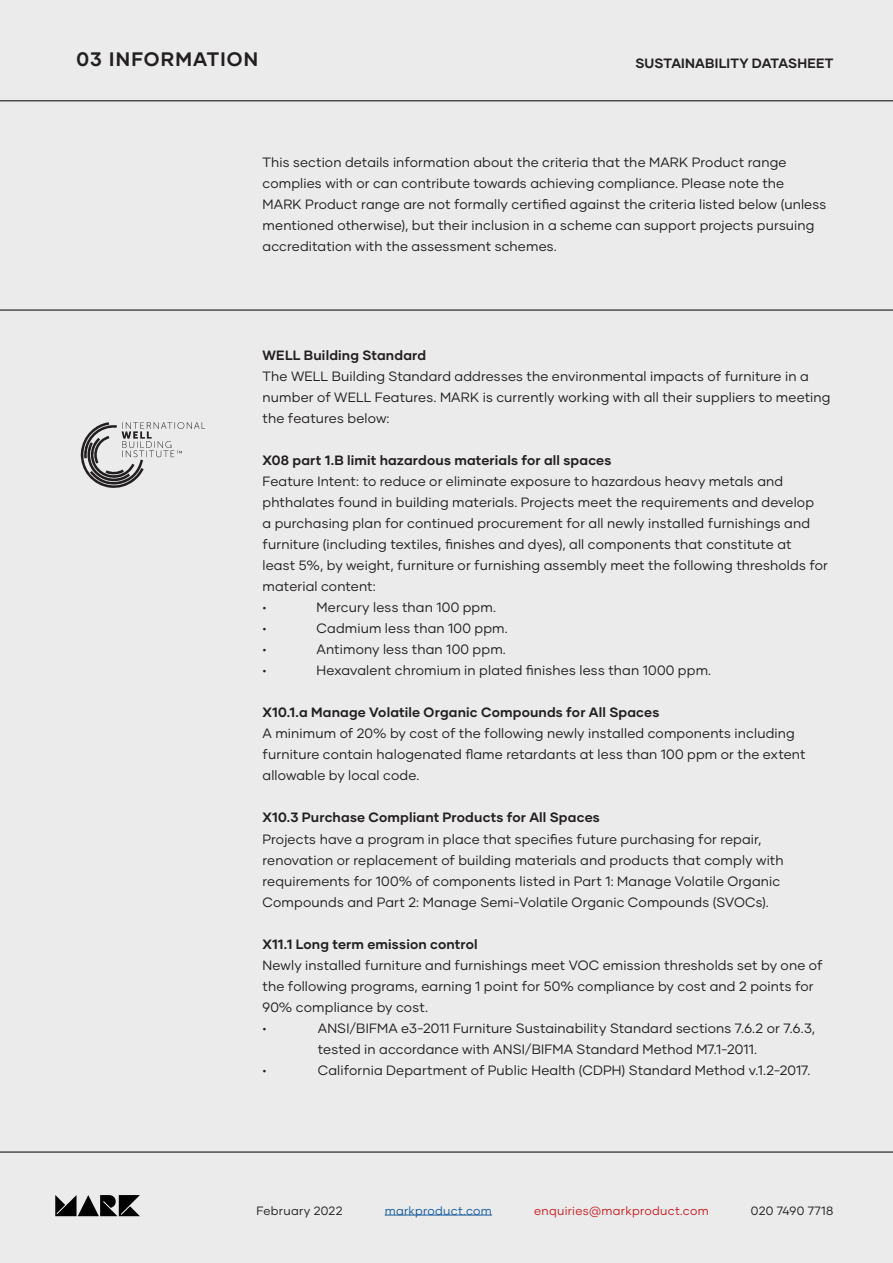
<style>
.page{position:relative;width:893px;height:1263px;background:#ebebeb}
.page>*{position:absolute;margin:0;border:0;box-sizing:border-box;transform-origin:0 0}
.t1{font:700 19.5px "Gilmer";letter-spacing:.06em;color:#231f20}
.t2{font:13.5px/21px "Gilmer";letter-spacing:.01em;color:#231f20}
.t3{font:700 13.5px "Gilmer";letter-spacing:.01em;color:#231f20}
.t4{font:12px "Gilmer";letter-spacing:.025em;color:#c62026}
.t5{font:12px "Gilmer";letter-spacing:.025em;color:#231f20}
.t6{font:12px "Gilmer";letter-spacing:.025em;color:#175d9e}
</style>
<div class="page">
<hr style="left:385px;top:1215px;width:107px;height:1px;background:#175d9e">
<svg style="left:55px;top:1195px;width:85px;height:21px;background:#555"></svg>
<hr style="left:0;top:1152px;width:893px;height:1px;background:#000">
<hr style="left:0;top:100px;width:893px;height:1px;background:#000">
<svg style="left:80px;top:422px;width:125px;height:66px;background:#c8c7c7"></svg>
<hr style="left:0;top:310px;width:893px;height:1px;background:#000">
<p class="t1" style="left:77px;top:47px;width:183px">03 INFORMATION</p>
<p class="t3" style="left:635px;top:55px;width:200px">SUSTAINABILITY DATASHEET</p>
<p class="t2" style="left:263px;top:152px;width:565px">This section details information about the criteria that the MARK Product range complies with or can contribute towards achieving compliance. Please note the MARK Product range are not formally certified against the criteria listed below (unless mentioned otherwise), but their inclusion in a scheme can support projects pursuing accreditation with the assessment schemes.</p>
<p class="t3" style="left:263px;top:347px;width:165px">WELL Building Standard</p>
<p class="t2" style="left:263px;top:366px;width:569px">The WELL Building Standard addresses the environmental impacts of furniture in a number of WELL Features. MARK is currently working with all their suppliers to meeting the features below:</p>
<p class="t3" style="left:263px;top:452px;width:350px">X08 part 1.B limit hazardous materials for all spaces</p>
<p class="t2" style="left:263px;top:471px;width:567px">Feature Intent: to reduce or eliminate exposure to hazardous heavy metals and phthalates found in building materials. Projects meet the requirements and develop<br>a purchasing plan for continued procurement for all newly installed furnishings and furniture (including textiles, finishes and dyes), all components that constitute at<br>least 5%, by weight, furniture or furnishing assembly meet the following thresholds for material content:</p>
<p class="t2" style="left:263px;top:597px;width:6px">•</p>
<p class="t2" style="left:317px;top:597px;width:181px">Mercury less than 100 ppm.</p>
<p class="t2" style="left:263px;top:618px;width:6px">•</p>
<p class="t2" style="left:317px;top:618px;width:193px">Cadmium less than 100 ppm.</p>
<p class="t2" style="left:263px;top:639px;width:6px">•</p>
<p class="t2" style="left:317px;top:639px;width:191px">Antimony less than 100 ppm.</p>
<p class="t2" style="left:263px;top:660px;width:6px">•</p>
<p class="t2" style="left:317px;top:660px;width:396px">Hexavalent chromium in plated finishes less than 1000 ppm.</p>
<p class="t3" style="left:263px;top:704px;width:398px">X10.1.a Manage Volatile Organic Compounds for All Spaces</p>
<p class="t2" style="left:263px;top:723px;width:544px">A minimum of 20% by cost of the following newly installed components including furniture contain halogenated flame retardants at less than 100 ppm or the extent allowable by local code.</p>
<p class="t3" style="left:263px;top:809px;width:339px">X10.3 Purchase Compliant Products for All Spaces</p>
<p class="t2" style="left:263px;top:828px;width:523px">Projects have a program in place that specifies future purchasing for repair, renovation or replacement of building materials and products that comply with requirements for 100% of components listed in Part 1: Manage Volatile Organic Compounds and Part 2: Manage Semi-Volatile Organic Compounds (SVOCs).</p>
<p class="t3" style="left:263px;top:935px;width:217px">X11.1 Long term emission control</p>
<p class="t2" style="left:263px;top:954px;width:561px">Newly installed furniture and furnishings meet VOC emission thresholds set by one of the following programs, earning 1 point for 50% compliance by cost and 2 points for<br>90% compliance by cost.</p>
<p class="t2" style="left:263px;top:1017px;width:6px">•</p>
<p class="t2" style="left:318px;top:1017px;width:499px">ANSI/BIFMA e3-2011 Furniture Sustainability Standard sections 7.6.2 or 7.6.3, tested in accordance with ANSI/BIFMA Standard Method M7.1-2011.</p>
<p class="t2" style="left:263px;top:1059px;width:6px">•</p>
<p class="t2" style="left:318px;top:1059px;width:494px">California Department of Public Health (CDPH) Standard Method v.1.2-2017.</p>
<p class="t5" style="left:256px;top:1203px;width:88px">February 2022</p>
<p class="t6" style="left:385px;top:1203px;width:109px">markproduct.com</p>
<p class="t4" style="left:534px;top:1203px;width:176px">enquiries@markproduct.com</p>
<p class="t5" style="left:751px;top:1203px;width:84px">020 7490 7718</p>
</div>
